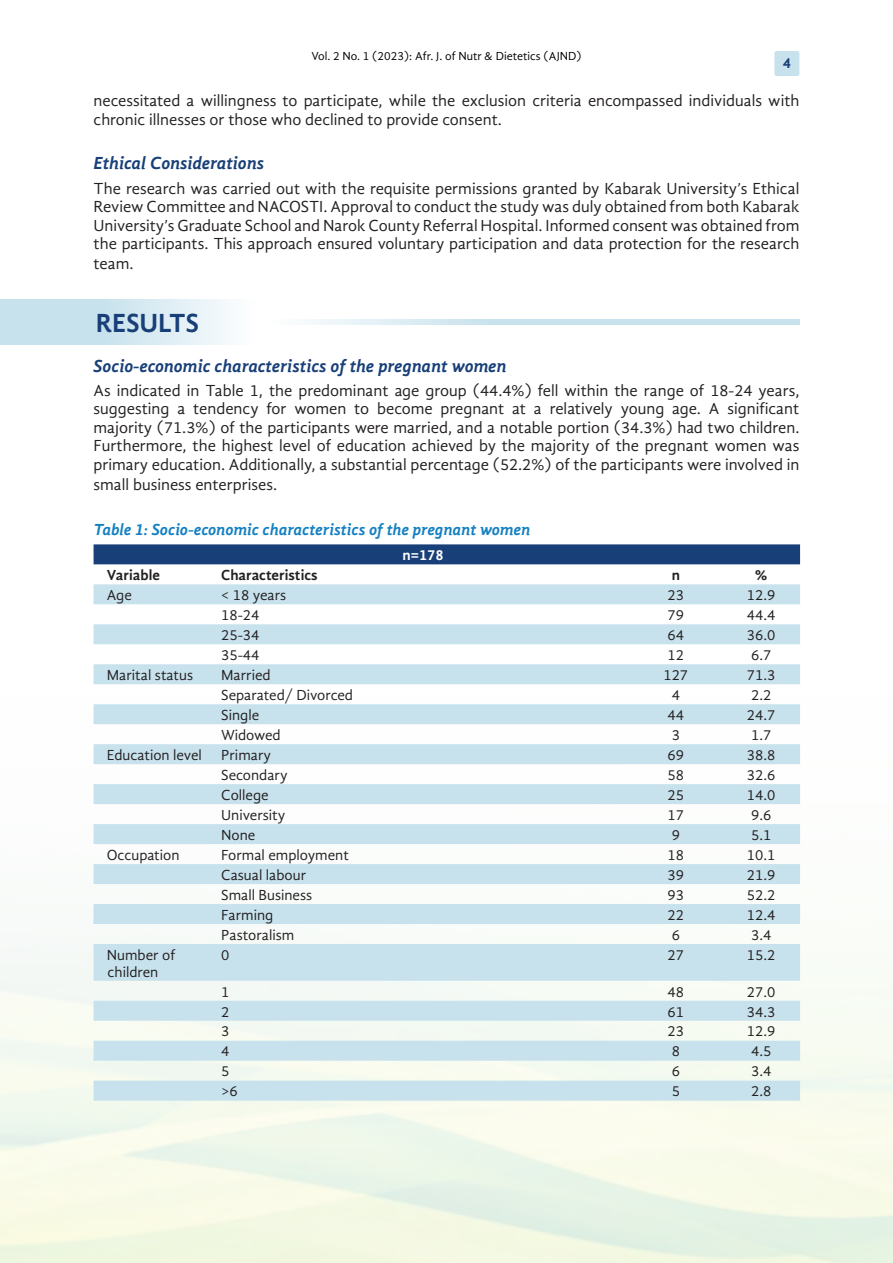
<style>
.page{position:relative;width:893px;height:1263px;background:#fff}
.page>*{position:absolute;margin:0;border:0;box-sizing:border-box;transform-origin:0 0}
.t1{font:700 27px "Gandhi Sans";color:#183f78}
.t2{font:italic 700 18px "Gandhi Sans";letter-spacing:-.005em;color:#183f78}
.t3{font:16.5px/18.5px "Gandhi Sans";color:#231f20;text-align:justify}
.t4{font:italic 700 16.5px "Gandhi Sans";letter-spacing:-.01em;color:#1580c2}
.t5{font:15px/16.8px "Gandhi Sans";color:#231f20}
.t6{font:700 15px "Gandhi Sans";color:#231f20}
.t7{font:700 15px "Gandhi Sans";color:#fff}
.t8{font:700 15px "Gandhi Sans";color:#183f78}
.t9{font:12px "Gandhi Sans";color:#000}
</style>
<div class="page">
<div style="left:774px;top:51px;width:25px;height:25px;background:#c7e2ed;border-radius:2px"></div>
<div style="left:94px;top:544px;width:706px;height:20px;background:#183f78"></div>
<svg style="left:94px;top:584px;width:706px;height:517px;fill:#c7e2ed"></svg>
<svg style="left:309px;top:319px;width:490px;height:6px;background:#cfe6ef"></svg>
<div style="left:0;top:299px;width:257px;height:45px;background:linear-gradient(to right,#badbe9,#f6fafc)"></div>
<p class="t9" style="left:311px;top:49px;width:272px">Vol. 2 No. 1 (2023): Afr. J. of Nutr &amp; Dietetics (AJND)</p>
<p class="t3" style="left:94px;top:91px;width:707px">necessitated a willingness to participate, while the exclusion criteria encompassed individuals with chronic illnesses or those who declined to provide consent.</p>
<p class="t2" style="left:94px;top:153px;width:172px">Ethical Considerations</p>
<p class="t3" style="left:94px;top:179px;width:707px">The research was carried out with the requisite permissions granted by Kabarak University’s Ethical Review Committee and NACOSTI. Approval to conduct the study was duly obtained from both Kabarak University’s Graduate School and Narok County Referral Hospital. Informed consent was obtained from the participants. This approach ensured voluntary participation and data protection for the research</p>
<p class="t3" style="left:94px;top:255px;width:42px">team.</p>
<p class="t8" style="left:783px;top:54px;width:10px">4</p>
<h1 class="t1" style="left:96px;top:307px;width:105px">RESULTS</h1>
<p class="t2" style="left:94px;top:355px;width:415px">Socio-economic characteristics of the pregnant women</p>
<p class="t3" style="left:94px;top:381px;width:707px">As indicated in Table 1, the predominant age group (44.4%) fell within the range of 18-24 years, suggesting a tendency for women to become pregnant at a relatively young age. A significant majority (71.3%) of the participants were married, and a notable portion (34.3%) had two children.<br>Furthermore, the highest level of education achieved by the majority of the pregnant women was primary education. Additionally, a substantial percentage (52.2%) of the participants were involved in</p>
<p class="t3" style="left:94px;top:475px;width:185px">small business enterprises.</p>
<p class="t4" style="left:94px;top:520px;width:438px">Table 1: Socio-economic characteristics of the pregnant women</p>
<p class="t7" style="left:402px;top:546px;width:43px">n=178</p>
<p class="t6" style="left:107px;top:566px;width:55px">Variable</p>
<p class="t6" style="left:221px;top:566px;width:98px">Characteristics</p>
<p class="t6" style="left:672px;top:566px;width:10px">n</p>
<p class="t6" style="left:755px;top:566px;width:14px">%</p>
<p class="t5" style="left:107px;top:587px;width:27px">Age</p>
<p class="t5" style="left:221px;top:587px;width:67px">&lt; 18 years</p>
<p class="t5" style="left:668px;top:587px;width:18px">23</p>
<p class="t5" style="left:747px;top:587px;width:30px">12.9</p>
<p class="t5" style="left:221px;top:607px;width:40px">18-24</p>
<p class="t5" style="left:668px;top:607px;width:18px">79</p>
<p class="t5" style="left:747px;top:607px;width:30px">44.4</p>
<p class="t5" style="left:221px;top:627px;width:40px">25-34</p>
<p class="t5" style="left:668px;top:627px;width:18px">64</p>
<p class="t5" style="left:747px;top:627px;width:30px">36.0</p>
<p class="t5" style="left:221px;top:647px;width:40px">35-44</p>
<p class="t5" style="left:668px;top:647px;width:18px">12</p>
<p class="t5" style="left:751px;top:647px;width:22px">6.7</p>
<p class="t5" style="left:107px;top:667px;width:88px">Marital status</p>
<p class="t5" style="left:221px;top:667px;width:51px">Married</p>
<p class="t5" style="left:663px;top:667px;width:26px">127</p>
<p class="t5" style="left:747px;top:667px;width:30px">71.3</p>
<p class="t5" style="left:221px;top:687px;width:133px">Separated/ Divorced</p>
<p class="t5" style="left:672px;top:687px;width:10px">4</p>
<p class="t5" style="left:751px;top:687px;width:22px">2.2</p>
<p class="t5" style="left:221px;top:706px;width:40px">Single</p>
<p class="t5" style="left:668px;top:706px;width:18px">44</p>
<p class="t5" style="left:747px;top:706px;width:30px">24.7</p>
<p class="t5" style="left:221px;top:726px;width:61px">Widowed</p>
<p class="t5" style="left:672px;top:726px;width:10px">3</p>
<p class="t5" style="left:751px;top:726px;width:22px">1.7</p>
<p class="t5" style="left:107px;top:746px;width:97px">Education level</p>
<p class="t5" style="left:221px;top:746px;width:51px">Primary</p>
<p class="t5" style="left:668px;top:746px;width:18px">69</p>
<p class="t5" style="left:747px;top:746px;width:30px">38.8</p>
<p class="t5" style="left:221px;top:766px;width:68px">Secondary</p>
<p class="t5" style="left:668px;top:766px;width:18px">58</p>
<p class="t5" style="left:747px;top:766px;width:30px">32.6</p>
<p class="t5" style="left:221px;top:786px;width:49px">College</p>
<p class="t5" style="left:668px;top:786px;width:18px">25</p>
<p class="t5" style="left:747px;top:786px;width:30px">14.0</p>
<p class="t5" style="left:221px;top:806px;width:66px">University</p>
<p class="t5" style="left:668px;top:806px;width:18px">17</p>
<p class="t5" style="left:751px;top:806px;width:22px">9.6</p>
<p class="t5" style="left:221px;top:826px;width:36px">None</p>
<p class="t5" style="left:672px;top:826px;width:10px">9</p>
<p class="t5" style="left:751px;top:826px;width:22px">5.1</p>
<p class="t5" style="left:107px;top:846px;width:74px">Occupation</p>
<p class="t5" style="left:221px;top:846px;width:129px">Formal employment</p>
<p class="t5" style="left:668px;top:846px;width:18px">18</p>
<p class="t5" style="left:747px;top:846px;width:30px">10.1</p>
<p class="t5" style="left:221px;top:866px;width:86px">Casual labour</p>
<p class="t5" style="left:668px;top:866px;width:18px">39</p>
<p class="t5" style="left:747px;top:866px;width:30px">21.9</p>
<p class="t5" style="left:221px;top:886px;width:93px">Small Business</p>
<p class="t5" style="left:668px;top:886px;width:18px">93</p>
<p class="t5" style="left:747px;top:886px;width:30px">52.2</p>
<p class="t5" style="left:221px;top:906px;width:54px">Farming</p>
<p class="t5" style="left:668px;top:906px;width:18px">22</p>
<p class="t5" style="left:747px;top:906px;width:30px">12.4</p>
<p class="t5" style="left:221px;top:926px;width:75px">Pastoralism</p>
<p class="t5" style="left:672px;top:926px;width:10px">6</p>
<p class="t5" style="left:751px;top:926px;width:22px">3.4</p>
<p class="t5" style="left:107px;top:946px;width:70px">Number of children</p>
<p class="t5" style="left:221px;top:946px;width:10px">0</p>
<p class="t5" style="left:668px;top:946px;width:18px">27</p>
<p class="t5" style="left:747px;top:946px;width:30px">15.2</p>
<p class="t5" style="left:221px;top:983px;width:10px">1</p>
<p class="t5" style="left:668px;top:983px;width:18px">48</p>
<p class="t5" style="left:747px;top:983px;width:30px">27.0</p>
<p class="t5" style="left:221px;top:1003px;width:10px">2</p>
<p class="t5" style="left:668px;top:1003px;width:18px">61</p>
<p class="t5" style="left:747px;top:1003px;width:30px">34.3</p>
<p class="t5" style="left:221px;top:1023px;width:10px">3</p>
<p class="t5" style="left:668px;top:1023px;width:18px">23</p>
<p class="t5" style="left:747px;top:1023px;width:30px">12.9</p>
<p class="t5" style="left:221px;top:1043px;width:10px">4</p>
<p class="t5" style="left:672px;top:1043px;width:10px">8</p>
<p class="t5" style="left:751px;top:1043px;width:22px">4.5</p>
<p class="t5" style="left:221px;top:1063px;width:10px">5</p>
<p class="t5" style="left:672px;top:1063px;width:10px">6</p>
<p class="t5" style="left:751px;top:1063px;width:22px">3.4</p>
<p class="t5" style="left:221px;top:1083px;width:18px">&gt;6</p>
<p class="t5" style="left:672px;top:1083px;width:10px">5</p>
<p class="t5" style="left:751px;top:1083px;width:22px">2.8</p>
</div>
